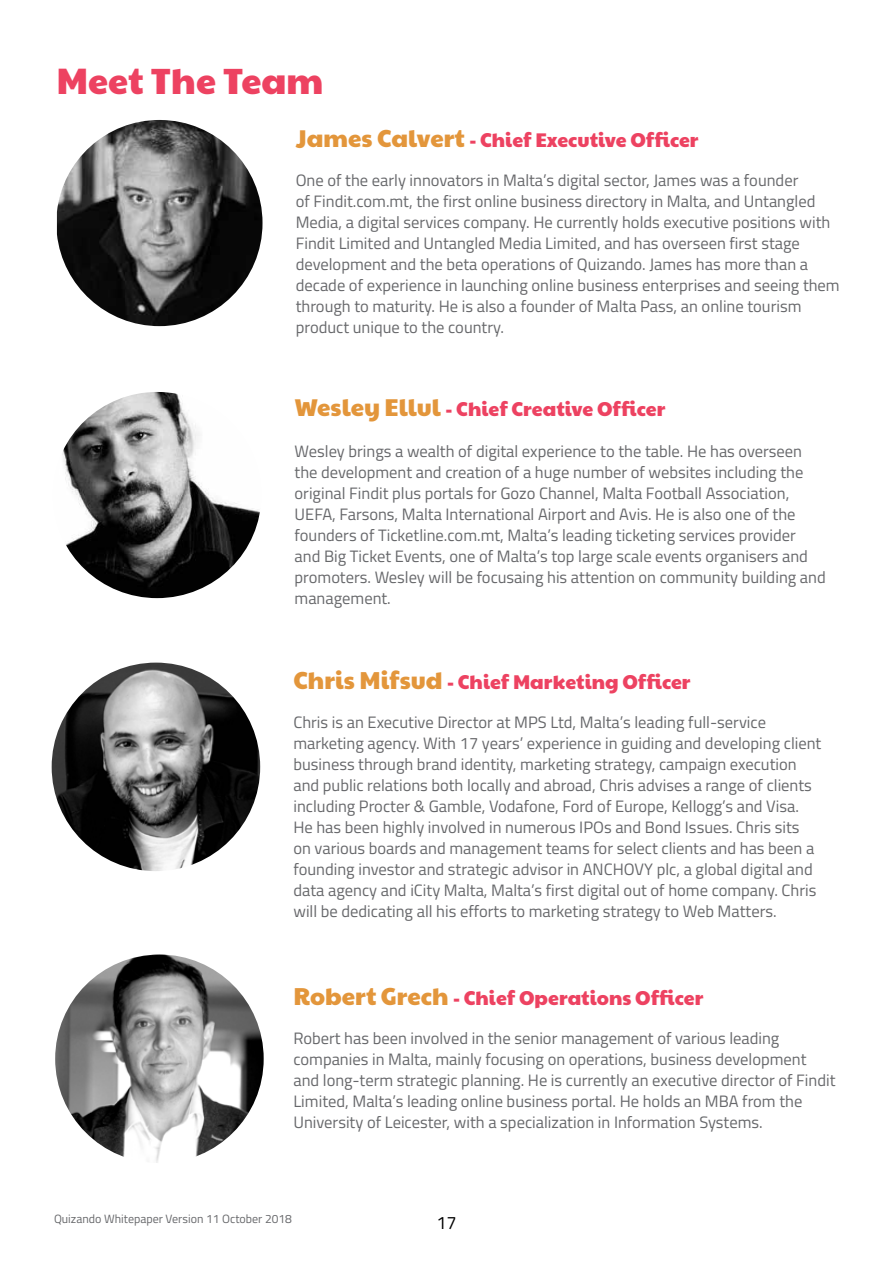
<style>
.page{position:relative;width:893px;height:1263px;background:#fff}
.page>*{position:absolute;margin:0;border:0;box-sizing:border-box;transform-origin:0 0}
.t1{font:36px "Paytone One";color:#ed4261}
.t2{font:19.5px "Paytone One";color:#ed4261}
.t3{font:18px "Titillium Web";color:#000}
.t4{font:16.5px/21px "Titillium Web";color:#67686b}
.t5{font:12px "Titillium Web";color:#67686b}
.s1{font-size:24px;color:#e3963b}
</style>
<div class="page">
<img style="left:57px;top:120px;width:205px;height:206px">
<img style="left:62px;top:392px;width:198px;height:206px">
<img style="left:52px;top:663px;width:208px;height:208px;border-radius:104px">
<img style="left:55px;top:954px;width:209px;height:209px;border-radius:104px">
<h1 class="t1" style="left:56px;top:54px;width:269px">Meet The Team</h1>
<p class="t2" style="left:296px;top:125px;width:404px"><span class="s1">James Calvert</span> - Chief Executive Officer</p>
<p class="t4" style="left:296px;top:169px;width:545px">One of the early innovators in Malta’s digital sector, James was a founder<br>of Findit.com.mt, the first online business directory in Malta, and Untangled Media, a digital services company. He currently holds executive positions with Findit Limited and Untangled Media Limited, and has overseen first stage development and the beta operations of Quizando. James has more than a decade of experience in launching online business enterprises and seeing them through to maturity. He is also a founder of Malta Pass, an online tourism product unique to the country.</p>
<p class="t2" style="left:295px;top:394px;width:372px"><span class="s1">Wesley Ellul</span> - Chief Creative Officer</p>
<p class="t4" style="left:295px;top:440px;width:533px">Wesley brings a wealth of digital experience to the table. He has overseen the development and creation of a huge number of websites including the original Findit plus portals for Gozo Channel, Malta Football Association, UEFA, Farsons, Malta International Airport and Avis. He is also one of the founders of Ticketline.com.mt, Malta’s leading ticketing services provider and Big Ticket Events, one of Malta’s top large scale events organisers and promoters. Wesley will be focusaing his attention on community building and management.</p>
<p class="t2" style="left:293px;top:668px;width:399px"><span class="s1">Chris Mifsud</span> - Chief Marketing Officer</p>
<p class="t4" style="left:293px;top:712px;width:529px">Chris is an Executive Director at MPS Ltd, Malta’s leading full-service marketing agency. With 17 years’ experience in guiding and developing client business through brand identity, marketing strategy, campaign execution and public relations both locally and abroad, Chris advises a range of clients including Procter &amp; Gamble, Vodafone, Ford of Europe, Kellogg’s and Visa.<br>He has been highly involved in numerous IPOs and Bond Issues. Chris sits<br>on various boards and management teams for select clients and has been a founding investor and strategic advisor in ANCHOVY plc, a global digital and data agency and iCity Malta, Malta’s first digital out of home company. Chris will be dedicating all his efforts to marketing strategy to Web Matters.</p>
<p class="t2" style="left:293px;top:983px;width:411px"><span class="s1">Robert Grech</span> - Chief Operations Officer</p>
<p class="t4" style="left:293px;top:1027px;width:544px">Robert has been involved in the senior management of various leading companies in Malta, mainly focusing on operations, business development and long-term strategic planning. He is currently an executive director of Findit Limited, Malta’s leading online business portal. He holds an MBA from the University of Leicester, with a specialization in Information Systems.</p>
<p class="t5" style="left:54px;top:1209px;width:239px">Quizando Whitepaper Version 11 October 2018</p>
<p class="t3" style="left:436px;top:1209px;width:22px">17</p>
</div>
